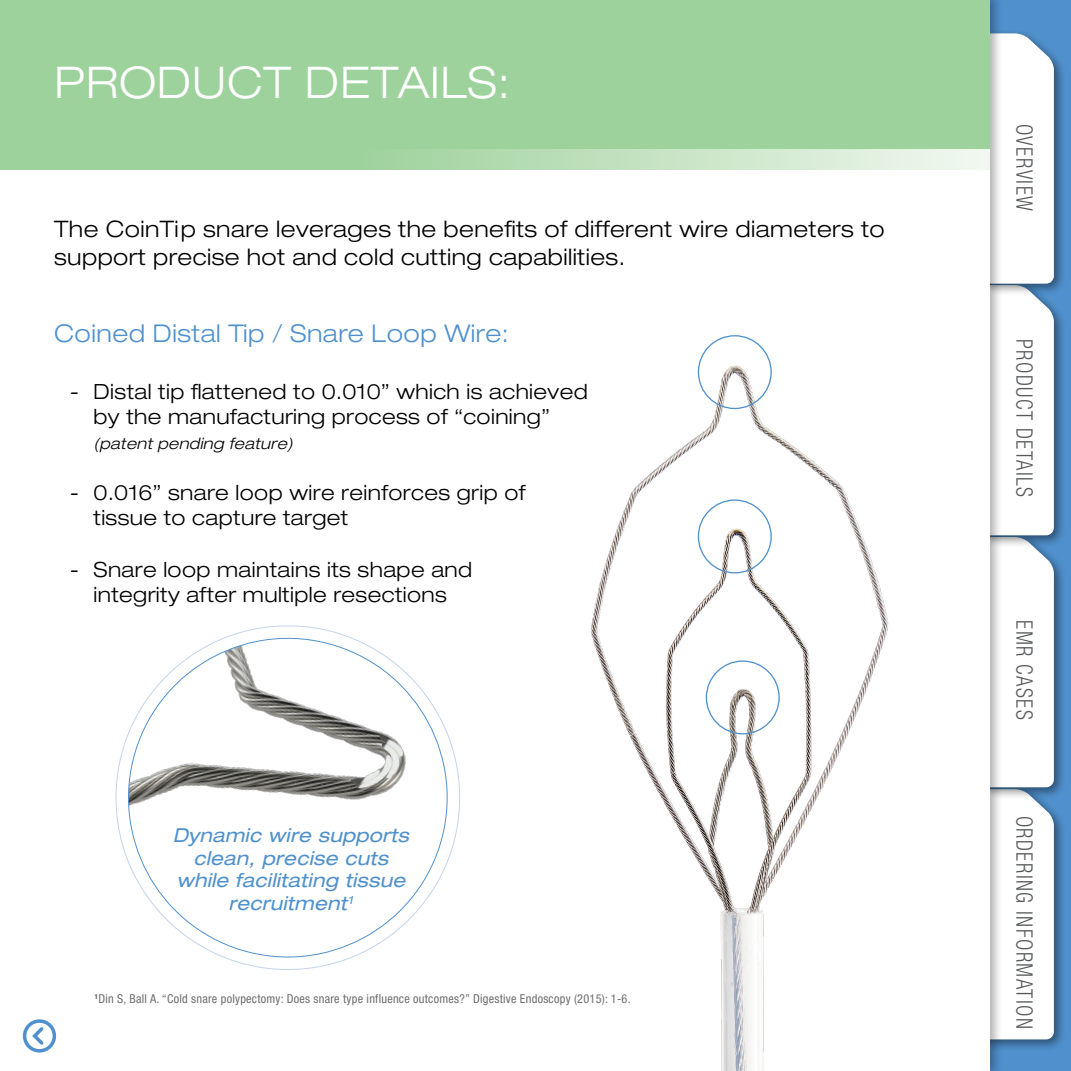
<style>
.page{position:relative;width:1071px;height:1071px;background:#fff}
.page>*{position:absolute;margin:0;border:0;box-sizing:border-box;transform-origin:0 0}
.t1{font:300 expanded 43.75px "Helvetica Neue LT Std";letter-spacing:.02em;color:#fff}
.t2{font:300 expanded 24.5px "Helvetica Neue LT Std";letter-spacing:.02em;color:#5091cd}
.t3{font:300 expanded 22.75px/27.3px "Helvetica Neue LT Std";letter-spacing:.02em;color:#000}
.t4{font:300 condensed 22.75px "Helvetica Neue LT Std";letter-spacing:.07em;color:#58595b;scale:.9 1}
.t5{font:300 expanded 21px/25.2px "Helvetica Neue LT Std";letter-spacing:.02em;color:#000}
.t6{font:italic expanded 19.25px/22.8px "Helvetica Neue LT Std";letter-spacing:.01em;color:#5091cd;text-align:center}
.t7{font:italic 300 expanded 15.75px "Helvetica Neue LT Std";letter-spacing:.02em;color:#000}
.t8{font:condensed 12.25px "Helvetica Neue LT Std";letter-spacing:.02em;color:#6d6e71}
</style>
<div class="page">
<div style="left:989px;top:0;width:82px;height:1071px;background:#5091cd"></div>
<div style="left:978px;top:784px;width:89px;height:268px;background:#000;opacity:.45"></div>
<div style="left:978px;top:532px;width:89px;height:268px;background:#000;opacity:.45"></div>
<div style="left:978px;top:280px;width:89px;height:268px;background:#000;opacity:.45"></div>
<div style="left:978px;top:28px;width:89px;height:269px;background:#000;opacity:.45"></div>
<div style="left:1003px;top:33px;width:51px;height:1006px;background:#fff"></div>
<div style="left:0;top:0;width:989px;height:1071px;background:#fff"></div>
<img style="left:590px;top:362px;width:299px;height:709px">
<div style="left:698px;top:335px;width:74px;height:74px;border:1px solid #5091cd;border-radius:50%"></div>
<div style="left:698px;top:499px;width:74px;height:75px;border:1px solid #5091cd;border-radius:50%"></div>
<div style="left:706px;top:660px;width:74px;height:74px;border:1px solid #5091cd;border-radius:50%"></div>
<div style="left:0;top:0;width:989px;height:169px;background:#9dd29c"></div>
<svg style="left:431px;top:149px;width:558px;height:20px;background:#cce6ca"></svg>
<svg style="left:115px;top:625px;width:345px;height:345px"></svg>
<div style="left:23px;top:1019px;width:33px;height:34px;border:4px solid #5091cd;border-radius:50%"></div>
<svg style="left:30px;top:1024px;width:17px;height:24px"></svg>
<h1 class="t1" style="left:54px;top:56px;width:457px">PRODUCT DETAILS:</h1>
<p class="t3" style="left:54px;top:215px;width:832px">The CoinTip snare leverages the benefits of different wire diameters to support precise hot and cold cutting capabilities.</p>
<p class="t2" style="left:54px;top:318px;width:456px">Coined Distal Tip / Snare Loop Wire:</p>
<p class="t5" style="left:94px;top:378px;width:496px;text-indent:-24px">- Distal tip flattened to 0.010” which is achieved by the manufacturing process of “coining”</p>
<p class="t7" style="left:94px;top:434px;width:201px">(patent pending feature)</p>
<p class="t5" style="left:94px;top:480px;width:433px;text-indent:-24px">- 0.016” snare loop wire reinforces grip of tissue to capture target</p>
<p class="t5" style="left:70px;top:557px;width:404px;text-align:center">- Snare loop maintains its shape and integrity after multiple resections</p>
<p class="t6" style="left:173px;top:824px;width:238px">Dynamic wire supports clean, precise cuts while facilitating tissue recruitment <sup>1</sup></p>
<p class="t8" style="left:94px;top:991px;width:538px"><sup>1</sup>Din S, Ball A. “Cold snare polypectomy: Does snare type influence outcomes?” Digestive Endoscopy (2015): 1-6.</p>
<p class="t4" style="left:1038px;top:124px;width:99px;rotate:90deg">OVERVIEW</p>
<p class="t4" style="left:1038px;top:339px;width:177px;rotate:90deg">PRODUCT DETAILS</p>
<p class="t4" style="left:1038px;top:620px;width:112px;rotate:90deg">EMR CASES</p>
<p class="t4" style="left:1038px;top:816px;width:239px;rotate:90deg">ORDERING INFORMATION</p>
</div>
